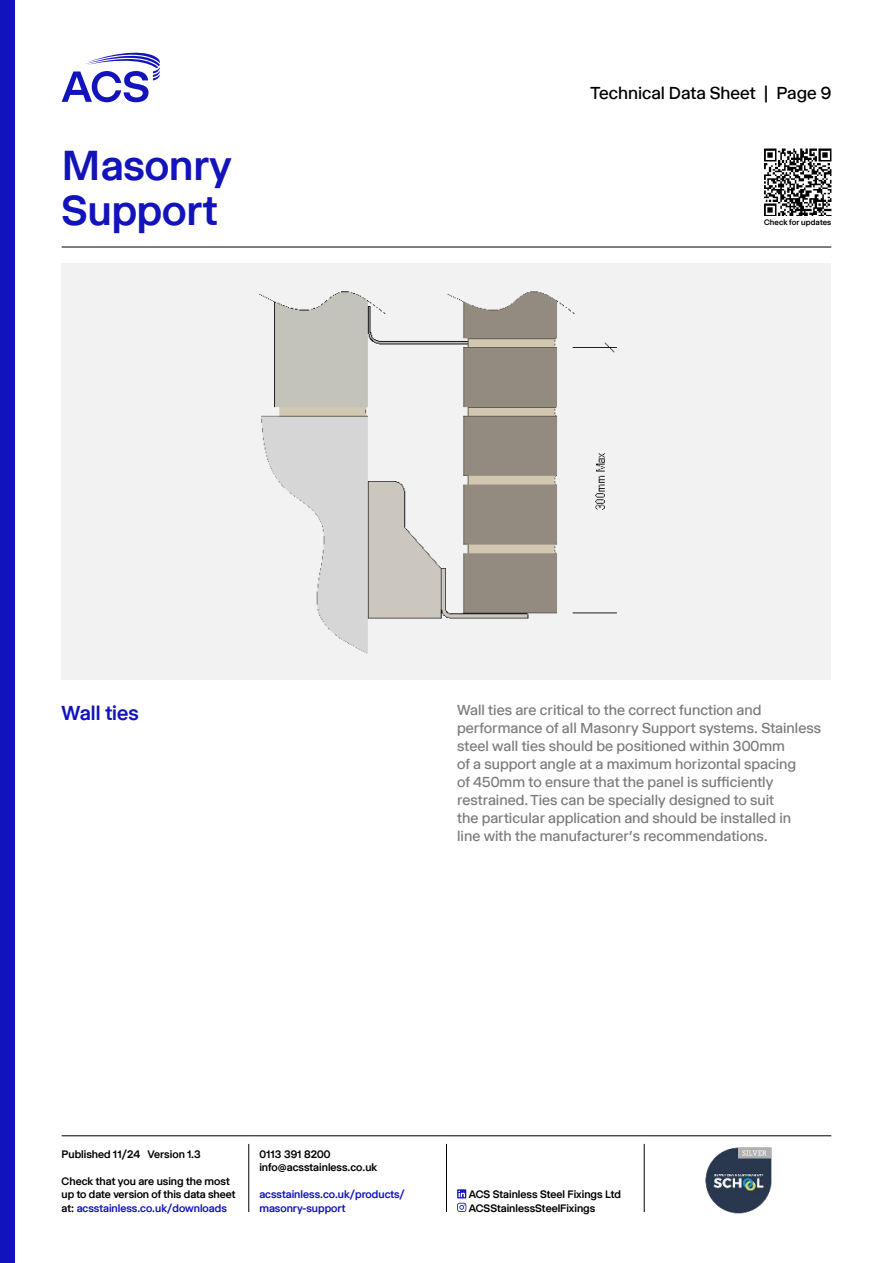
<style>
.page{position:relative;width:893px;height:1263px;background:#fff}
.page>*{position:absolute;margin:0;border:0;box-sizing:border-box;transform-origin:0 0}
.t1{font:500 43.5px/45px "Selecta";color:#1313bc}
.t2{font:500 21px "Selecta";color:#1313bc}
.t3{font:18px "Selecta";color:#000}
.t4{font:15px/18px "Selecta";color:#7c7b7b}
.t5{font:500 11.25px/13.5px "Selecta";color:#000}
.t6{font:500 11.25px/13.5px "Selecta";color:#1313bc}
.t7{font:500 8.25px "Selecta";letter-spacing:.01em;color:#000}
.s1{color:#1313bc}
</style>
<div class="page">
<hr style="left:62px;top:247px;width:769px;height:1px;background:#000">
<div style="left:0;top:0;width:15px;height:1263px;background:#1313bc"></div>
<svg style="left:457px;top:1189px;width:9px;height:9px"></svg>
<svg style="left:458px;top:1190px;width:7px;height:7px"></svg>
<svg style="left:457px;top:1203px;width:9px;height:9px"></svg>
<hr style="left:62px;top:1135px;width:769px;height:1px;background:#000">
<hr style="left:248px;top:1144px;width:1px;height:68px;background:#000">
<hr style="left:446px;top:1144px;width:1px;height:68px;background:#000">
<hr style="left:644px;top:1144px;width:1px;height:68px;background:#000">
<img style="left:705px;top:1147px;width:66px;height:66px">
<img style="left:764px;top:149px;width:67px;height:67px">
<svg style="left:62px;top:52px;width:98px;height:50px"></svg>
<div style="left:62px;top:264px;width:769px;height:416px;background:#f2f2f2"></div>
<img style="left:259px;top:291px;width:358px;height:363px">
<h1 class="t1" style="left:62px;top:145px;width:172px">Masonry<br>Support</h1>
<p class="t3" style="left:590px;top:86px;width:242px">Technical Data Sheet | Page 9</p>
<p class="t7" style="left:764px;top:219px;width:69px">Check for updates</p>
<h2 class="t2" style="left:62px;top:706px;width:78px">Wall ties</h2>
<p class="t4" style="left:457px;top:702px;width:365px">Wall ties are critical to the correct function and performance of all Masonry Support systems. Stainless steel wall ties should be positioned within 300mm<br>of a support angle at a maximum horizontal spacing<br>of 450mm to ensure that the panel is sufficiently restrained. Ties can be specially designed to suit<br>the particular application and should be installed in<br>line with the manufacturer’s recommendations.</p>
<p class="t5" style="left:62px;top:1148px;width:141px">Published 11/24 Version 1.3</p>
<p class="t5" style="left:62px;top:1175px;width:175px">Check that you are using the most up to date version of this data sheet at: <span class="s1">acsstainless.co.uk/downloads</span></p>
<p class="t5" style="left:259px;top:1148px;width:120px">0113 391 8200 info@acsstainless.co.uk</p>
<p class="t6" style="left:259px;top:1188px;width:147px">acsstainless.co.uk/products/ masonry-support</p>
<p class="t5" style="left:469px;top:1189px;width:154px">ACS Stainless Steel Fixings Ltd<br>ACSStainlessSteelFixings</p>
</div>
